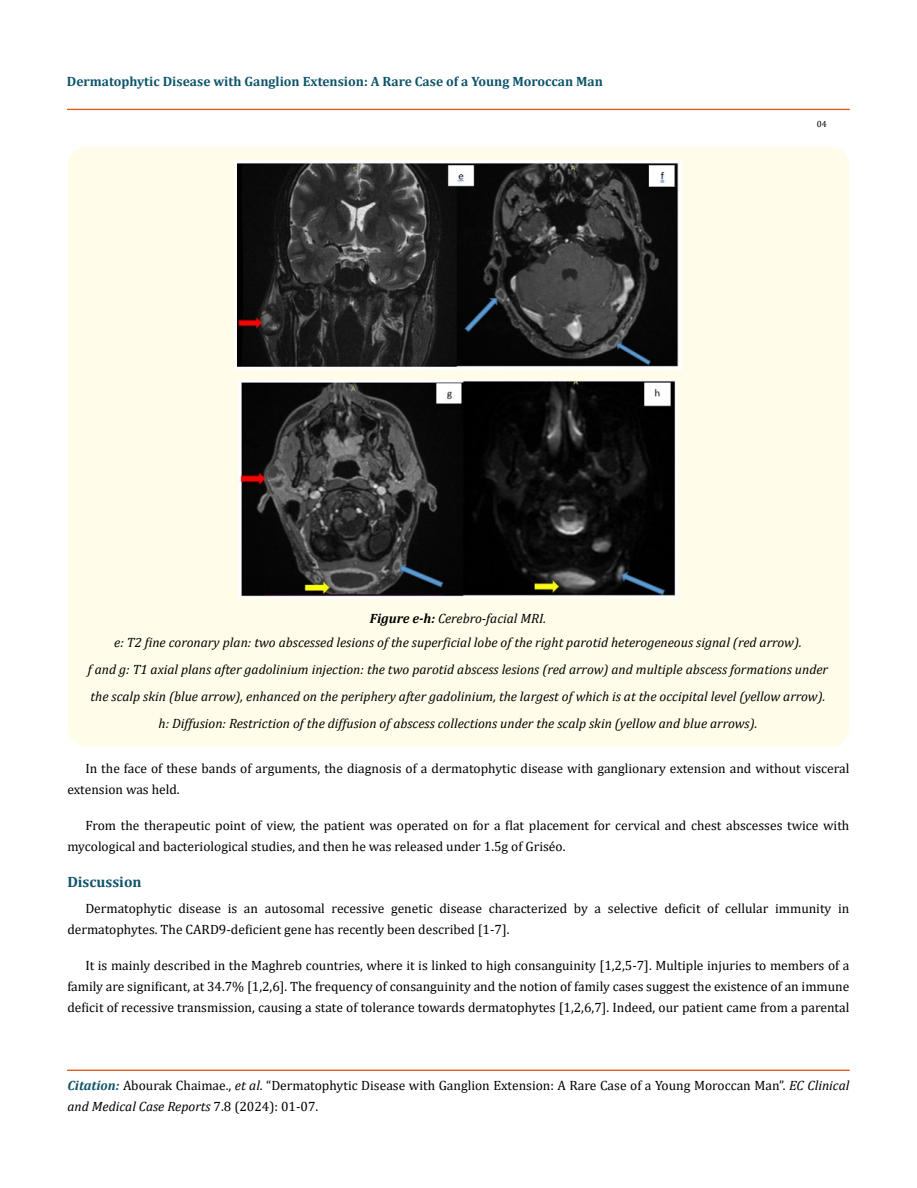
<style>
.page{position:relative;width:917px;height:1188px;background:#fff}
.page>*{position:absolute;margin:0;border:0;box-sizing:border-box;transform-origin:0 0}
.t1{font:700 15px "Cambria";color:#0e546a}
.t2{font:13.5px/21px "Cambria";color:#000}
.t3{font:italic 13.5px/27px "Cambria";color:#000;text-align:center}
.t4{font:700 13.5px "Cambria";color:#0e546a}
.t5{font:9px "Cambria";color:#000}
.s1{font-weight:700}
.s2{font-weight:700;font-style:italic;color:#0e546a}
.s3{font-style:italic}
</style>
<div class="page">
<div style="left:67px;top:109px;width:782px;height:1px;border:1px solid #e05d1a"></div>
<div style="left:67px;top:1070px;width:782px;height:1px;border:1px solid #e05d1a"></div>
<div style="left:68px;top:147px;width:781px;height:600px;background:#fffde9;border-radius:19px"></div>
<img style="left:235px;top:160px;width:446px;height:209px">
<img style="left:239px;top:381px;width:438px;height:218px">
<p class="t4" style="left:67px;top:72px;width:537px">Dermatophytic Disease with Ganglion Extension: A Rare Case of a Young Moroccan Man</p>
<p class="t5" style="left:816px;top:118px;width:11px">04</p>
<p class="t3" style="left:114px;top:605px;width:689px;line-height:24px"><span class="s1">Figure e-h:</span> Cerebro-facial MRI.<br>e: T2 fine coronary plan: two abscessed lesions of the superficial lobe of the right parotid heterogeneous signal (red arrow).</p>
<p class="t3" style="left:88px;top:655px;width:741px">f and g: T1 axial plans after gadolinium injection: the two parotid abscess lesions (red arrow) and multiple abscess formations under the scalp skin (blue arrow), enhanced on the periphery after gadolinium, the largest of which is at the occipital level (yellow arrow). h: Diffusion: Restriction of the diffusion of abscess collections under the scalp skin (yellow and blue arrows).</p>
<p class="t2" style="left:67px;top:758px;width:783px;text-indent:18px">In the face of these bands of arguments, the diagnosis of a dermatophytic disease with ganglionary extension and without visceral extension was held.</p>
<p class="t2" style="left:67px;top:815px;width:783px;text-indent:18px">From the therapeutic point of view, the patient was operated on for a flat placement for cervical and chest abscesses twice with mycological and bacteriological studies, and then he was released under 1.5g of Griséo.</p>
<p class="t1" style="left:67px;top:872px;width:76px">Discussion</p>
<p class="t2" style="left:67px;top:898px;width:783px;text-indent:18px">Dermatophytic disease is an autosomal recessive genetic disease characterized by a selective deficit of cellular immunity in dermatophytes. The CARD9-deficient gene has recently been described [1-7].</p>
<p class="t2" style="left:67px;top:955px;width:783px;text-align:justify;text-indent:18px">It is mainly described in the Maghreb countries, where it is linked to high consanguinity [1,2,5-7]. Multiple injuries to members of a family are significant, at 34.7% [1,2,6]. The frequency of consanguinity and the notion of family cases suggest the existence of an immune deficit of recessive transmission, causing a state of tolerance towards dermatophytes [1,2,6,7]. Indeed, our patient came from a parental</p>
<p class="t2" style="left:67px;top:1075px;width:783px"><span class="s2">Citation:</span> Abourak Chaimae., <span class="s3">et al</span>. “Dermatophytic Disease with Ganglion Extension: A Rare Case of a Young Moroccan Man”. <span class="s3">EC Clinical and Medical Case Reports</span> 7.8 (2024): 01-07.</p>
</div>
